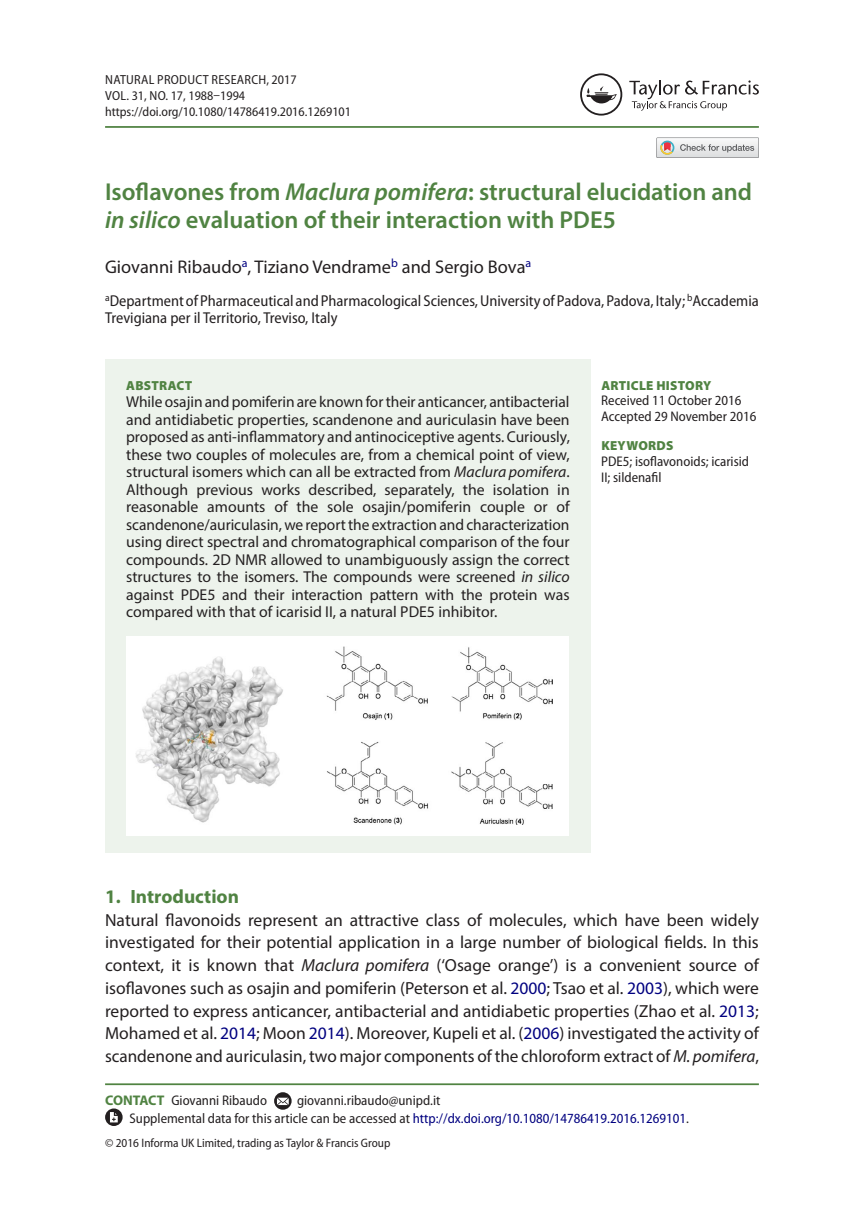
<style>
.page{position:relative;width:864px;height:1231px;background:#fff}
.page>*{position:absolute;margin:0;border:0;box-sizing:border-box;transform-origin:0 0}
.t1{font:600 24.5px/28px "Myriad Pro";color:#508342}
.t2{font:700 19.25px "Myriad Pro";color:#508342}
.t3{font:18.38px "Myriad Pro";color:#231f20}
.t4{font:17.5px/22.8px "Myriad Pro";color:#231f20;text-align:justify}
.t5{font:15.75px/17.5px "Myriad Pro";color:#231f20;text-align:justify}
.t6{font:semi-condensed 15.75px/17.5px "Myriad Pro";color:#231f20}
.t7{font:semi-condensed 14px/15.8px "Myriad Pro";color:#231f20}
.t8{font:semi-condensed 13.12px/15.8px "Myriad Pro";color:#231f20}
.t9{font:900 13.12px "Myriad Pro";letter-spacing:.02em;color:#508342}
.t10{font:semi-condensed 12.25px "Myriad Pro";color:#231f20}
.s1{font-style:italic}
.s2{color:#000080}
.s3{font-weight:700;font-stretch:normal;color:#508342}
</style>
<div class="page">
<hr style="left:105px;top:126px;width:653px;height:2px;background:#508342">
<div style="left:105px;top:359px;width:485px;height:458px;background:#edf3ec"></div>
<div style="left:105px;top:604px;width:485px;height:248px;background:#edf3ec"></div>
<div style="left:126px;top:636px;width:442px;height:199px;background:#fff"></div>
<img style="left:136px;top:646px;width:416px;height:178px">
<hr style="left:105px;top:1083px;width:653px;height:1px;background:#508342">
<svg style="left:274px;top:1092px;width:17px;height:17px"></svg>
<svg style="left:277px;top:1097px;width:11px;height:7px"></svg>
<svg style="left:105px;top:1108px;width:17px;height:17px"></svg>
<svg style="left:110px;top:1111px;width:8px;height:11px"></svg>
<svg style="left:629px;top:80px;width:129px;height:31px"></svg>
<svg style="left:580px;top:73px;width:42px;height:42px"></svg>
<svg style="left:656px;top:137px;width:102px;height:21px"></svg>
<p class="t8" style="left:105px;top:72px;width:247px">Natural Product Research, 2017<br>VOL. 31, NO. 17, 1988–1994 https://doi.org/10.1080/14786419.2016.1269101</p>
<h1 class="t1" style="left:105px;top:177px;width:648px">Isoflavones from <span class="s1">Maclura pomifera</span>: structural elucidation and <span class="s1">in silico</span> evaluation of their interaction with PDE5</h1>
<p class="t3" style="left:105px;top:256px;width:427px">Giovanni Ribaudo<sup>a</sup>, Tiziano Vendrame<sup>b</sup> and Sergio Bova<sup>a</sup></p>
<p class="t6" style="left:105px;top:292px;width:655px"><sup>a</sup>Department of Pharmaceutical and Pharmacological Sciences, University of Padova, Padova, Italy; <sup>b</sup>Accademia<br>Trevigiana per il Territorio, Treviso, Italy</p>
<p class="t9" style="left:126px;top:378px;width:68px">ABSTRACT</p>
<p class="t5" style="left:126px;top:393px;width:445px">While osajin and pomiferin are known for their anticancer, antibacterial and antidiabetic properties, scandenone and auriculasin have been proposed as anti-inflammatory and antinociceptive agents. Curiously, these two couples of molecules are, from a chemical point of view, structural isomers which can all be extracted from <span class="s1">Maclura pomifera</span>.<br>Although previous works described, separately, the isolation in reasonable amounts of the sole osajin/pomiferin couple or of scandenone/auriculasin, we report the extraction and characterization using direct spectral and chromatographical comparison of the four compounds. 2D NMR allowed to unambiguously assign the correct structures to the isomers. The compounds were screened <span class="s1">in silico </span>against PDE5 and their interaction pattern with the protein was compared with that of icarisid II, a natural PDE5 inhibitor.</p>
<p class="t9" style="left:601px;top:378px;width:111px">ARTICLE HISTORY</p>
<p class="t7" style="left:601px;top:393px;width:156px">Received 11 October 2016<br>Accepted 29 November 2016</p>
<p class="t9" style="left:601px;top:438px;width:74px">KEYWORDS</p>
<p class="t7" style="left:601px;top:454px;width:149px">PDE5; isoflavonoids; icarisid<br>II; sildenafil</p>
<p class="t2" style="left:105px;top:883px;width:135px">1. Introduction</p>
<p class="t4" style="left:105px;top:908px;width:655px">Natural flavonoids represent an attractive class of molecules, which have been widely investigated for their potential application in a large number of biological fields. In this context, it is known that <span class="s1">Maclura pomifera</span> (‘Osage orange’) is a convenient source of isoflavones such as osajin and pomiferin (Peterson et al. <span class="s2">2000</span>; Tsao et al. <span class="s2">2003</span>), which were reported to express anticancer, antibacterial and antidiabetic properties (Zhao et al. <span class="s2">2013</span>; Mohamed et al. <span class="s2">2014</span>; Moon <span class="s2">2014</span>). Moreover, Kupeli et al. (<span class="s2">2006</span>) investigated the activity of scandenone and auriculasin, two major components of the chloroform extract of <span class="s1">M. pomifera</span>,</p>
<p class="t7" style="left:105px;top:1092px;width:163px"><span class="s3">CONTACT</span> Giovanni Ribaudo</p>
<p class="t7" style="left:122px;top:1091px;width:567px;line-height:17.5px;text-indent:174px">giovanni.ribaudo@unipd.it<br>Supplemental data for this article can be accessed at <span class="s2">http://dx.doi.org/10.1080/14786419.2016.1269101</span>.</p>
<p class="t10" style="left:105px;top:1135px;width:286px">© 2016 Informa UK Limited, trading as Taylor &amp; Francis Group</p>
</div>
